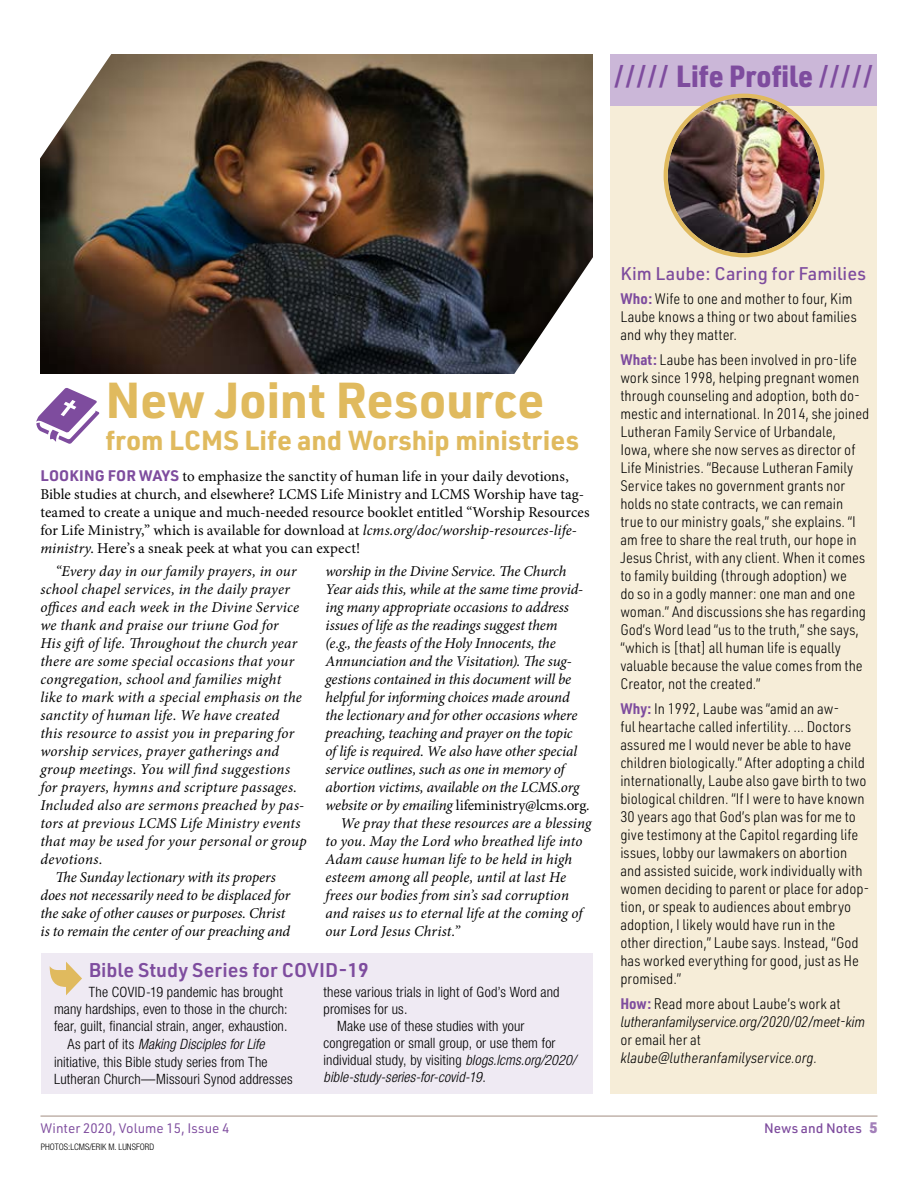
<style>
.page{position:relative;width:918px;height:1188px;background:#fff}
.page>*{position:absolute;margin:0;border:0;box-sizing:border-box;transform-origin:0 0}
.Headline{font:700 49.5px "URWDIN";letter-spacing:-.01em;color:#e0ba5e}
.Headline-2{font:900 30px "URWDIN Semi Cond";letter-spacing:.01em;color:#7e4c9e}
.Headline-3{font:700 27px "URWDIN";color:#e0ba5e}
.Subhead{font:600 19.5px "URWDIN";color:#7e4c9e}
.Sidebar_subhead{font:500 18px "URWDIN";color:#7e4c9e}
.Minion_body{font:italic 15px/18px "Minion Pro";letter-spacing:.005em;color:#000}
.Sidebar_body{font:300 15px/18px "URWDIN Semi Cond";color:#000}
.body-no_indent{font:15px/18px "Minion Pro";letter-spacing:.005em;color:#000}
.Sidebar_body-2{font:italic 300 15px/18px "URWDIN Semi Cond";letter-spacing:-.02em;color:#000}
.Sidebar{font:300 condensed 14.25px/17.1px "Helvetica Neue LT Std";letter-spacing:.01em;color:#000}
.t1{font:13.5px "URWDIN";color:#7e4c9e}
.t2{font:500 13.5px "URWDIN";color:#7e4c9e}
.Photo_credit{font:300 condensed 9px "Helvetica Neue LT Std";color:#000}
.s1{font-weight:500}
.s2{font-family:"URWDIN";font-weight:700;color:#7e4c9e}
.s3{font-style:italic}
.s4{font-style:normal}
.s5{font-weight:700;color:#7e4c9e}
.s6{font-weight:700;font-style:normal;color:#7e4c9e}
.s7{font-weight:900;font-size:15px;color:#a380ba}
</style>
<div class="page">
<hr style="left:40px;top:1116px;width:838px;height:1px;background:#a38d82">
<div style="left:610px;top:54px;width:268px;height:1040px;background:#f6edd8"></div>
<div style="left:610px;top:54px;width:268px;height:52px;background:#cbb7d8"></div>
<img style="left:668px;top:98px;width:152px;height:155px">
<div style="left:664px;top:94px;width:160px;height:163px;border:4px solid #e0ba5e;border-radius:50%"></div>
<img style="left:40px;top:54px;width:552px;height:320px">
<svg style="left:511px;top:252px;width:82px;height:122px"></svg>
<svg style="left:40px;top:54px;width:83px;height:114px"></svg>
<svg style="left:36px;top:388px;width:64px;height:56px"></svg>
<div style="left:41px;top:953px;width:551px;height:141px;background:#efeaf3"></div>
<svg style="left:50px;top:962px;width:32px;height:33px"></svg>
<p class="Headline-2" style="left:614px;top:56px;width:261px"><span class="s1">/////</span> Life Profile <span class="s1">/////</span></p>
<p class="Headline" style="left:105px;top:366px;width:441px">New Joint Resource</p>
<p class="Headline-3" style="left:105px;top:422px;width:475px">from LCMS Life and Worship ministries</p>
<p class="body-no_indent" style="left:40px;top:468px;width:551px"><span class="s2">LOOKING FOR WAYS</span> to emphasize the sanctity of human life in your daily devotions, Bible studies at church, and elsewhere? LCMS Life Ministry and LCMS Worship have tag&shy;teamed to create a unique and much-needed resource booklet entitled “Worship Resources for Life Ministry,” which is available for download at <span class="s3">lcms.org/doc/worship-resources-life&shy;ministry</span>. Here’s a sneak peek at what you can expect!</p>
<p class="Minion_body" style="left:40px;top:562px;width:268px;text-indent:15px">“Every day in our family prayers, in our school chapel services, in the daily prayer offices and each week in the Divine Service we thank and praise our triune God for<br>His gift of life. Throughout the church year there are some special occasions that your congregation, school and families might<br>like to mark with a special emphasis on the sanctity of human life. We have created<br>this resource to assist you in preparing for worship services, prayer gatherings and group meetings. You will find suggestions for prayers, hymns and scripture passages.<br>Included also are sermons preached by pas&shy;tors at previous LCMS Life Ministry events that may be used for your personal or group devotions.</p>
<p class="Minion_body" style="left:40px;top:868px;width:251px;text-align:center">The Sunday lectionary with its propers<br>does not necessarily need to be displaced for the sake of other causes or purposes. Christ is to remain the center of our preaching and</p>
<p class="Minion_body" style="left:326px;top:562px;width:266px">worship in the Divine Service. The Church Year aids this, while at the same time provid&shy;ing many appropriate occasions to address issues of life as the readings suggest them<br>(e.g., the feasts of the Holy Innocents, the Annunciation and the Visitation). The sug&shy;gestions contained in this document will be helpful for informing choices made around the lectionary and for other occasions where preaching, teaching and prayer on the topic<br>of life is required. We also have other special service outlines, such as one in memory of abortion victims, available on the LCMS.org website or by emailing <span class="s4">lifeministry@lcms.org</span>.</p>
<p class="Minion_body" style="left:326px;top:814px;width:267px;text-indent:15px">We pray that these resources are a blessing to you. May the Lord who breathed life into Adam cause human life to be held in high esteem among all people, until at last He frees our bodies from sin’s sad corruption and raises us to eternal life at the coming of our Lord Jesus Christ.”</p>
<p class="Subhead" style="left:89px;top:957px;width:281px">Bible Study Series for COVID-19</p>
<p class="Sidebar" style="left:54px;top:983px;width:235px;text-indent:35px">The COVID-19 pandemic has brought many hardships, even to those in the church: fear, guilt, financial strain, anger, exhaustion.</p>
<p class="Sidebar" style="left:54px;top:1036px;width:240px;text-indent:14px">As part of its <span class="s3">Making Disciples for Life </span>initiative, this Bible study series from The<br>Lutheran Church—Missouri Synod addresses</p>
<p class="Sidebar" style="left:324px;top:983px;width:238px">these various trials in light of God’s Word and promises for us.</p>
<p class="Sidebar" style="left:324px;top:1017px;width:254px;text-indent:14px">Make use of these studies with your congregation or small group, or use them for individual study, by visiting <span class="s3">blogs.lcms.org/2020/ bible-study-series-for-covid-19</span>.</p>
<p class="Sidebar_subhead" style="left:620px;top:261px;width:247px">Kim Laube: Caring for Families</p>
<p class="Sidebar_body" style="left:620px;top:290px;width:238px"><span class="s5">Who:</span> Wife to one and mother to four, Kim<br>Laube knows a thing or two about families and why they matter.</p>
<p class="Sidebar_body" style="left:620px;top:350px;width:251px"><span class="s5">What:</span> Laube has been involved in pro-life work since 1998, helping pregnant women through counseling and adoption, both do&shy;mestic and international. In 2014, she joined Lutheran Family Service of Urbandale, Iowa, where she now serves as director of Life Ministries. “Because Lutheran Family Service takes no government grants nor holds no state contracts, we can remain true to our ministry goals,” she explains. “I am free to share the real truth, our hope in Jesus Christ, with any client. When it comes to family building (through adoption) we<br>do so in a godly manner: one man and one woman.” And discussions she has regarding God’s Word lead “us to the truth,” she says, “which is [that] all human life is equally valuable because the value comes from the Creator, not the created.”</p>
<p class="Sidebar_body" style="left:620px;top:699px;width:251px"><span class="s5">Why:</span> In 1992, Laube was “amid an aw-<br>ful heartache called infertility. ... Doctors assured me I would never be able to have children biologically.” After adopting a child internationally, Laube also gave birth to two biological children. “If I were to have known 30 years ago that God’s plan was for me to give testimony at the Capitol regarding life issues, lobby our lawmakers on abortion and assisted suicide, work individually with women deciding to parent or place for adop&shy;tion, or speak to audiences about embryo adoption, I likely would have run in the<br>other direction,” Laube says. Instead, “God has worked everything for good, just as He promised.”</p>
<p class="Sidebar_body-2" style="left:620px;top:994px;width:246px"><span class="s6">How:</span> <span class="s4">Read more about Laube’s work at </span>lutheranfamilyservice.org/2020/02/meet-kim <span class="s4">or email her at </span>klaube@lutheranfamilyservice.org.</p>
<p class="t1" style="left:40px;top:1119px;width:191px">Winter 2020, Volume 15, Issue 4</p>
<p class="t2" style="left:764px;top:1119px;width:115px">News and Notes <span class="s7">5</span></p>
<p class="Photo_credit" style="left:41px;top:1142px;width:115px">PHOTOS:LCMS/ERIK M. LUNSFORD</p>
</div>
